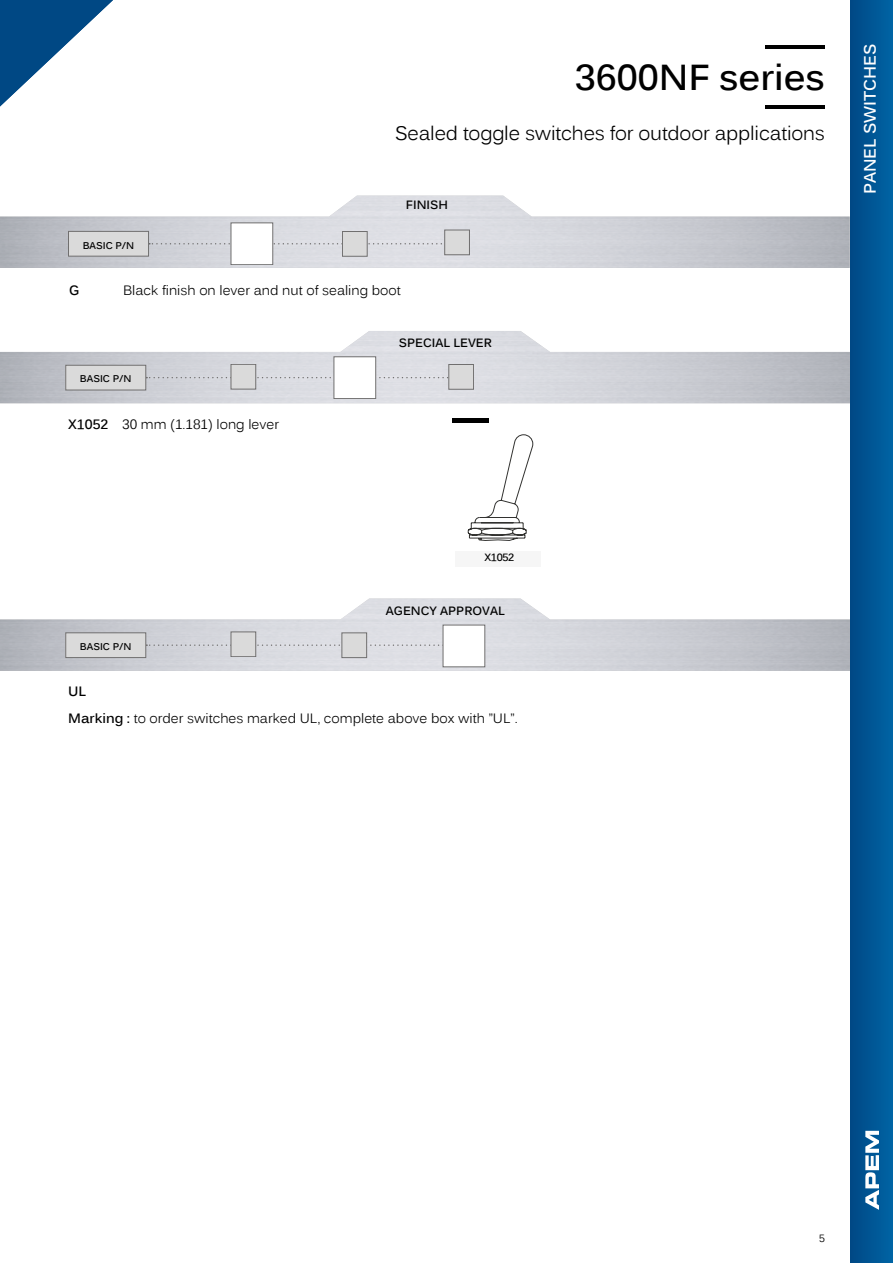
<style>
.page{position:relative;width:893px;height:1263px;background:#fff}
.page>*{position:absolute;margin:0;border:0;box-sizing:border-box;transform-origin:0 0}
.t1{font:700 36px "Kalinga";color:#000}
.t2{font:19.5px "Kalinga";letter-spacing:-.01em;color:#000}
.t3{font:700 16.5px "Kalinga";color:#fff}
.t4{font:13.5px/26.5px "Kalinga";color:#000}
.t5{font:700 13.5px "Kalinga";color:#000}
.t6{font:700 12px "Kalinga";color:#000}
.t7{font:700 10.5px "Kalinga";letter-spacing:-.03em;color:#000}
.t8{font:10.5px "Kalinga";color:#000}
.t9{font:700 9.75px "Kalinga";color:#000}
.s1{font-weight:700}
</style>
<div class="page">
<hr style="left:766px;top:106px;width:59px;height:3px;background:#000">
<hr style="left:766px;top:45px;width:59px;height:3px;background:#000">
<svg style="left:467px;top:434px;width:67px;height:107px"></svg>
<img style="left:0;top:196px;width:850px;height:72px">
<svg style="left:149px;top:243px;width:295px;height:1px"></svg>
<div style="left:69px;top:231px;width:80px;height:25px;background:#dadada"></div>
<div style="left:68px;top:231px;width:81px;height:25px;border:1px solid #706f6f"></div>
<img style="left:0;top:331px;width:850px;height:72px">
<svg style="left:146px;top:377px;width:302px;height:1px"></svg>
<div style="left:66px;top:365px;width:80px;height:25px;background:#dadada"></div>
<div style="left:65px;top:365px;width:81px;height:25px;border:1px solid #706f6f"></div>
<div style="left:231px;top:223px;width:42px;height:42px;background:#fff"></div>
<div style="left:231px;top:223px;width:42px;height:42px;border:1px solid #706f6f"></div>
<div style="left:231px;top:364px;width:25px;height:25px;background:#dadada"></div>
<div style="left:231px;top:364px;width:25px;height:25px;border:1px solid #706f6f"></div>
<div style="left:342px;top:231px;width:25px;height:25px;background:#dadada"></div>
<div style="left:342px;top:231px;width:26px;height:26px;border:1px solid #706f6f"></div>
<div style="left:334px;top:357px;width:42px;height:42px;background:#fff"></div>
<div style="left:334px;top:356px;width:42px;height:43px;border:1px solid #706f6f"></div>
<div style="left:445px;top:230px;width:24px;height:25px;background:#dadada"></div>
<div style="left:444px;top:230px;width:26px;height:25px;border:1px solid #706f6f"></div>
<div style="left:449px;top:364px;width:25px;height:25px;background:#dadada"></div>
<div style="left:448px;top:364px;width:26px;height:26px;border:1px solid #706f6f"></div>
<svg style="left:146px;top:644px;width:297px;height:2px"></svg>
<div style="left:66px;top:633px;width:80px;height:24px;background:#dadada"></div>
<div style="left:65px;top:632px;width:81px;height:26px;border:1px solid #706f6f"></div>
<div style="left:231px;top:632px;width:25px;height:25px;background:#dadada"></div>
<div style="left:231px;top:631px;width:25px;height:26px;border:1px solid #706f6f"></div>
<div style="left:443px;top:625px;width:42px;height:42px;border:1px solid #706f6f"></div>
<div style="left:342px;top:633px;width:25px;height:25px;background:#dadada"></div>
<div style="left:341px;top:632px;width:26px;height:26px;border:1px solid #706f6f"></div>
<hr style="left:453px;top:418px;width:36px;height:4px;background:#000">
<div style="left:456px;top:551px;width:85px;height:15px;background:#f6f6f6"></div>
<div style="left:850px;top:0;width:43px;height:1263px;background:linear-gradient(to right,#004885,#0064a4)"></div>
<svg style="left:0;top:0;width:113px;height:106px"></svg>
<svg style="left:865px;top:1131px;width:14px;height:79px"></svg>
<h1 class="t1" style="left:575px;top:64px;width:252px">3600NF series</h1>
<h2 class="t2" style="left:395px;top:126px;width:432px">Sealed toggle switches for outdoor applications</h2>
<p class="t9" style="left:83px;top:241px;width:53px">BASIC P/N</p>
<p class="t6" style="left:406px;top:200px;width:44px">FINISH</p>
<p class="t5" style="left:69px;top:285px;width:12px">G</p>
<p class="t4" style="left:123px;top:278px;width:279px">Black finish on lever and nut of sealing boot</p>
<p class="t9" style="left:80px;top:375px;width:53px">BASIC P/N</p>
<p class="t4" style="left:68px;top:412px;width:212px"><span class="s1">X1052</span> 30 mm (1.181) long lever</p>
<p class="t6" style="left:399px;top:338px;width:95px">SPECIAL LEVER</p>
<p class="t3" style="left:864px;top:194px;width:152px;rotate:-90deg">PANEL SWITCHES</p>
<p class="t7" style="left:484px;top:554px;width:32px">X1052</p>
<p class="t6" style="left:386px;top:606px;width:121px">AGENCY APPROVAL</p>
<p class="t9" style="left:80px;top:643px;width:53px">BASIC P/N</p>
<p class="t4" style="left:68px;top:679px;width:451px"><span class="s1">UL<br>Marking :</span> to order switches marked UL, complete above box with ”UL”.</p>
<p class="t8" style="left:819px;top:1234px;width:7px">5</p>
</div>
